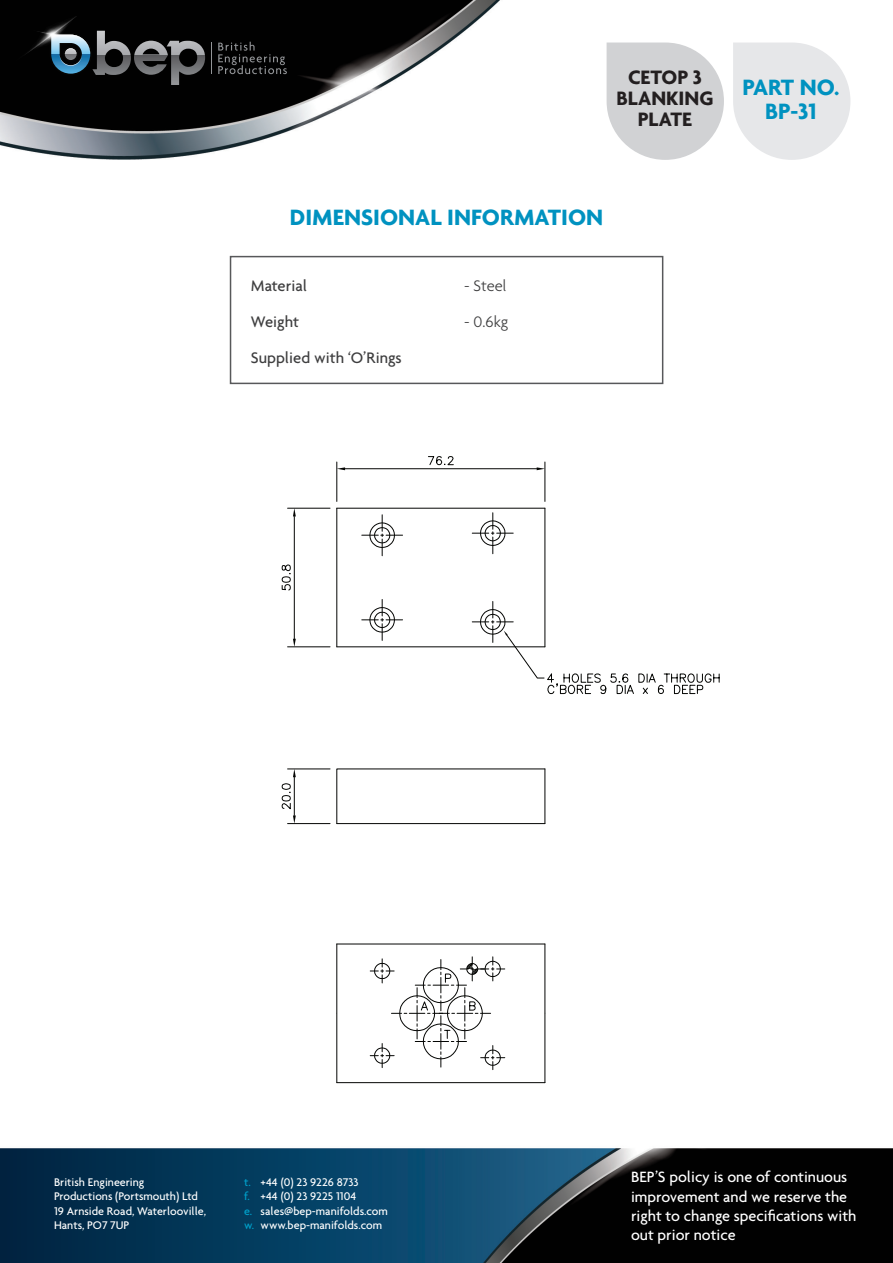
<style>
.page{position:relative;width:893px;height:1263px;background:#fff}
.page>*{position:absolute;margin:0;border:0;box-sizing:border-box;transform-origin:0 0}
.t1{font:700 24px "Agenda";color:#0092c0}
.t2{font:700 21px/21px "Agenda";color:#231f20;text-align:center}
.t3{font:500 16.5px "Agenda";color:#3e3e3f}
.t4{font:300 16.5px "Agenda";color:#3e3e3f}
.t5{font:500 16.2px/19.4px "Agenda";color:#fff}
.t6{font:500 12px/14.4px "Agenda";color:#fff}
.s1{color:#00a1cb}
</style>
<div class="page">
<img style="left:0;top:0;width:893px;height:1263px">
<svg style="left:218px;top:42px;width:69px;height:32px;background:#1b1c1c"></svg>
<hr style="left:211px;top:42px;width:1px;height:32px;background:#939598">
<svg style="left:15px;top:16px;width:190px;height:69px;background:#272b2e"></svg>
<hr style="left:337px;top:646px;width:208px;height:1px;background:#040503">
<hr style="left:337px;top:508px;width:208px;height:1px;background:#040503">
<hr style="left:337px;top:462px;width:1px;height:39px;background:#040503">
<hr style="left:545px;top:462px;width:1px;height:39px;background:#040503">
<hr style="left:345px;top:468px;width:192px;height:1px;background:#040503">
<svg style="left:337px;top:467px;width:8px;height:3px"></svg>
<svg style="left:537px;top:467px;width:8px;height:3px"></svg>
<svg style="left:428px;top:456px;width:26px;height:9px"></svg>
<hr style="left:337px;top:1082px;width:208px;height:1px;background:#040503">
<hr style="left:337px;top:944px;width:208px;height:1px;background:#040503">
<svg style="left:336px;top:768px;width:210px;height:56px"></svg>
<hr style="left:288px;top:823px;width:42px;height:1px;background:#040503">
<hr style="left:288px;top:769px;width:42px;height:1px;background:#040503">
<hr style="left:294px;top:777px;width:1px;height:38px;background:#040503">
<svg style="left:293px;top:815px;width:3px;height:8px"></svg>
<svg style="left:293px;top:769px;width:3px;height:8px"></svg>
<svg style="left:282px;top:783px;width:9px;height:26px"></svg>
<hr style="left:336px;top:944px;width:1px;height:139px;background:#040503">
<hr style="left:336px;top:508px;width:1px;height:139px;background:#040503">
<hr style="left:288px;top:508px;width:42px;height:1px;background:#040503">
<hr style="left:288px;top:647px;width:42px;height:1px;background:#040503">
<hr style="left:294px;top:516px;width:1px;height:123px;background:#040503">
<svg style="left:293px;top:508px;width:3px;height:8px"></svg>
<svg style="left:293px;top:639px;width:3px;height:8px"></svg>
<svg style="left:282px;top:565px;width:9px;height:25px"></svg>
<svg style="left:362px;top:599px;width:41px;height:41px"></svg>
<svg style="left:362px;top:515px;width:41px;height:41px"></svg>
<hr style="left:545px;top:769px;width:1px;height:54px;background:#040503">
<hr style="left:545px;top:944px;width:1px;height:139px;background:#040503">
<hr style="left:545px;top:508px;width:1px;height:139px;background:#040503">
<svg style="left:472px;top:513px;width:41px;height:41px"></svg>
<svg style="left:472px;top:601px;width:248px;height:93px"></svg>
<svg style="left:370px;top:957px;width:135px;height:113px"></svg>
<svg style="left:607px;top:43px;width:117px;height:117px"></svg>
<svg style="left:733px;top:43px;width:117px;height:117px"></svg>
<div style="left:230px;top:256px;width:433px;height:128px;border:2px solid #57585a"></div>
<p class="t2" style="left:616px;top:66px;width:99px">CETOP 3<br>BLANKING<br>PLATE</p>
<p class="t1" style="left:742px;top:72px;width:98px">PART NO.</p>
<p class="t1" style="left:765px;top:96px;width:53px">BP-31</p>
<p class="t1" style="left:290px;top:203px;width:315px">DIMENSIONAL INFORMATION</p>
<p class="t3" style="left:251px;top:275px;width:58px">Material</p>
<p class="t4" style="left:464px;top:276px;width:44px">- Steel</p>
<p class="t3" style="left:251px;top:311px;width:50px">Weight</p>
<p class="t4" style="left:464px;top:312px;width:46px">- 0.6kg</p>
<p class="t3" style="left:251px;top:347px;width:152px">Supplied with ‘O’Rings</p>
<p class="t6" style="left:54px;top:1174px;width:146px">British Engineering<br>Productions (Portsmouth) Ltd</p>
<p class="t6" style="left:54px;top:1203px;width:154px">19 Arnside Road, Waterlooville,<br>Hants, PO7 7UP</p>
<p class="t6" style="left:244px;top:1174px;width:116px"><span class="s1">t.</span> +44 (0) 23 9226 8733</p>
<p class="t6" style="left:244px;top:1189px;width:114px"><span class="s1">f.</span> +44 (0) 23 9225 1104</p>
<p class="t6" style="left:244px;top:1203px;width:145px"><span class="s1">e.</span> sales@bep-manifolds.com</p>
<p class="t6" style="left:244px;top:1217px;width:140px"><span class="s1">w.</span> www.bep-manifolds.com</p>
<p class="t5" style="left:631px;top:1167px;width:218px">BEP’S policy is one of continuous</p>
<p class="t5" style="left:631px;top:1186px;width:227px">improvement and we reserve the right to change specifications with</p>
<p class="t5" style="left:631px;top:1225px;width:106px">out prior notice</p>
</div>
